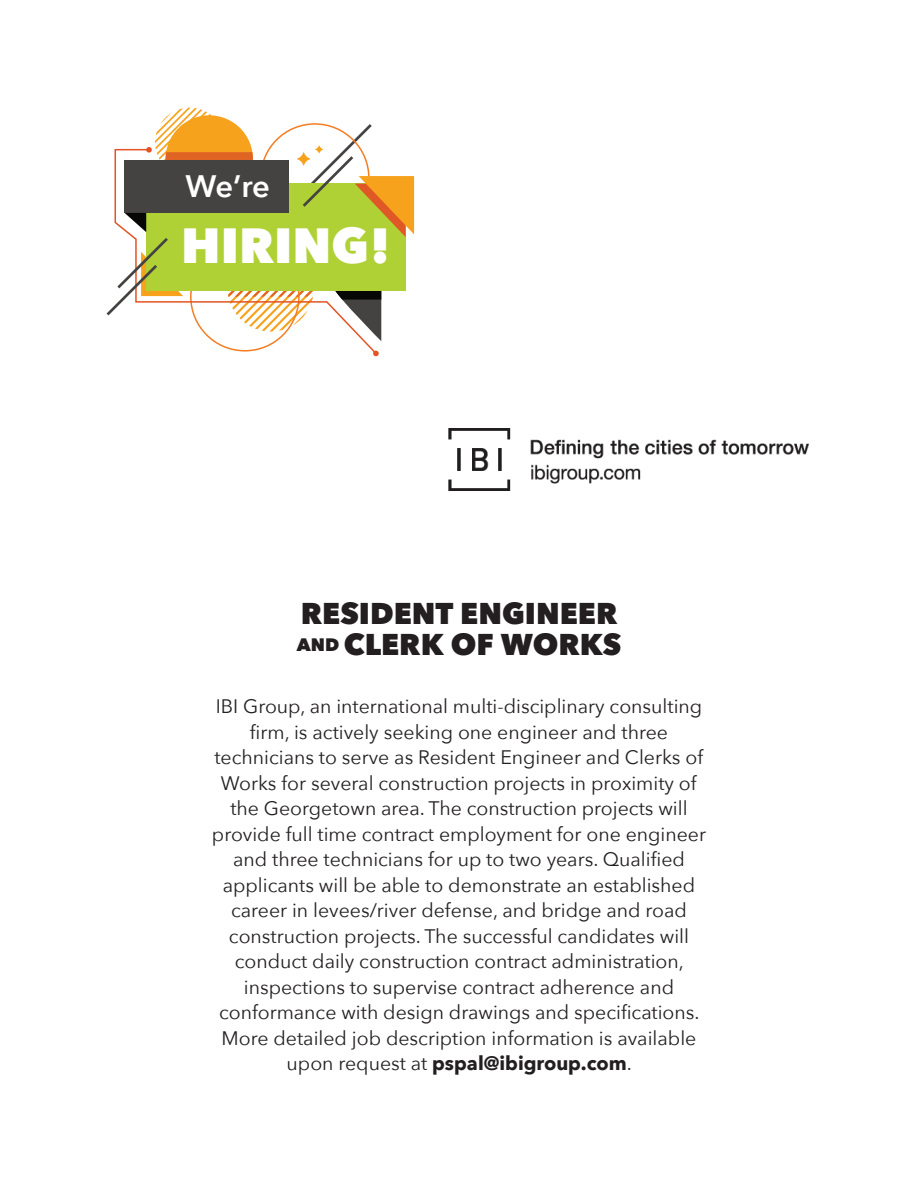
<style>
.page{position:relative;width:918px;height:1188px;background:#fff}
.page>*{position:absolute;margin:0;border:0;box-sizing:border-box;transform-origin:0 0}
.t1{font:800 49.2px "Avenir Next";color:#fff}
.t2{font:600 31.05px "Avenir Next";color:#fff}
.t3{font:800 30px/31.5px "Avenir Next";color:#231f20}
.t4{font:19.5px/25.5px "Avenir Next";color:#231f20;text-align:center}
.s1{font-size:18px}
.s2{font-weight:700}
</style>
<div class="page">
<svg style="left:378px;top:291px;width:3px;height:50px"></svg>
<div style="left:146px;top:184px;width:260px;height:107px;background:#b0d136"></div>
<svg style="left:114px;top:148px;width:264px;height:204px"></svg>
<svg style="left:107px;top:238px;width:76px;height:77px"></svg>
<svg style="left:146px;top:108px;width:107px;height:95px"></svg>
<svg style="left:373px;top:351px;width:6px;height:5px"></svg>
<svg style="left:275px;top:124px;width:139px;height:113px"></svg>
<img style="left:449px;top:428px;width:360px;height:62px">
<h2 class="t2" style="left:185px;top:160px;width:86px">We’re</h2>
<h1 class="t1" style="left:181px;top:215px;width:211px">HIRING!</h1>
<h3 class="t3" style="left:297px;top:597px;width:326px">RESIDENT ENGINEER<br><span class="s1">AND</span> CLERK OF WORKS</h3>
<p class="t4" style="left:212px;top:693px;width:496px">IBI Group, an international multi-disciplinary consulting firm, is actively seeking one engineer and three technicians to serve as Resident Engineer and Clerks of Works for several construction projects in proximity of the Georgetown area. The construction projects will provide full time contract employment for one engineer and three technicians for up to two years. Qualified applicants will be able to demonstrate an established career in levees/river defense, and bridge and road construction projects. The successful candidates will conduct daily construction contract administration, inspections to supervise contract adherence and conformance with design drawings and specifications.<br>More detailed job description information is available upon request at <span class="s2">pspal@ibigroup.com</span>.</p>
</div>
